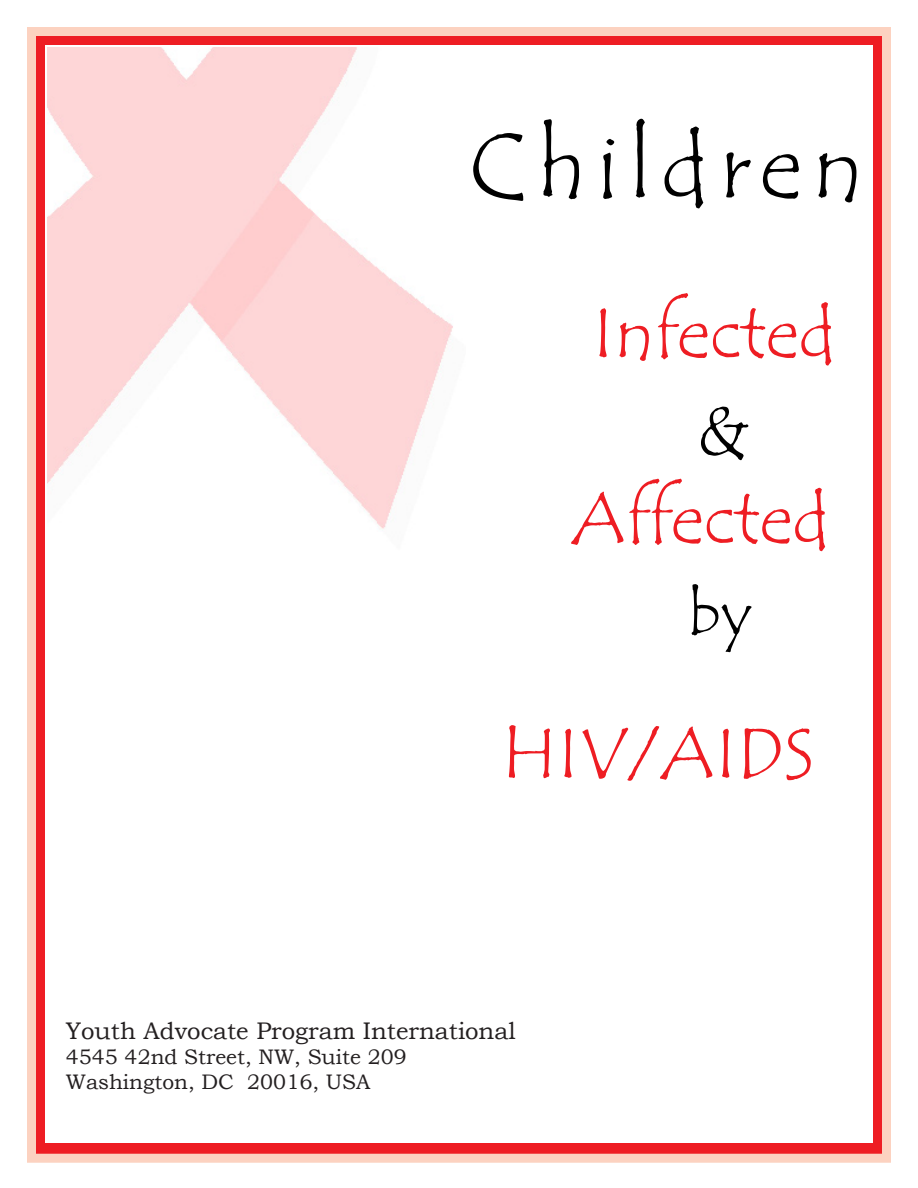
<style>
.page{position:relative;width:918px;height:1188px;background:#fff}
.page>*{position:absolute;margin:0;border:0;box-sizing:border-box;transform-origin:0 0}
.t1{font:93px "Tempus Sans ITC";letter-spacing:.095em;color:#000}
.t2{font:72px "Tempus Sans ITC";color:#ee1d23}
.t3{font:72px "Tempus Sans ITC";color:#000}
.t4{font:63px "Tempus Sans ITC";color:#000}
.t5{font:24px "Bookman Old Style";color:#231f20}
.t6{font:21px/25.2px "Bookman Old Style";color:#231f20}
</style>
<div class="page">
<div style="left:27px;top:27px;width:864px;height:1134px;border:18px solid #ee1d23"></div>
<div style="left:27px;top:27px;width:864px;height:1136px;border:9px solid #fcd2c0"></div>
<img style="left:47px;top:48px;width:406px;height:483px">
<h1 class="t1" style="left:469px;top:107px;width:396px">Children</h1>
<h2 class="t2" style="left:592px;top:287px;width:246px">Infected</h2>
<h2 class="t3" style="left:697px;top:385px;width:55px">&amp;</h2>
<h2 class="t2" style="left:572px;top:473px;width:260px">Affected</h2>
<h3 class="t4" style="left:687px;top:573px;width:67px">by</h3>
<h2 class="t2" style="left:502px;top:708px;width:313px">HIV/AIDS</h2>
<p class="t5" style="left:66px;top:1015px;width:451px">Youth Advocate Program International</p>
<p class="t6" style="left:66px;top:1044px;width:343px">4545 42nd Street, NW, Suite 209<br>Washington, DC 20016, USA</p>
</div>
